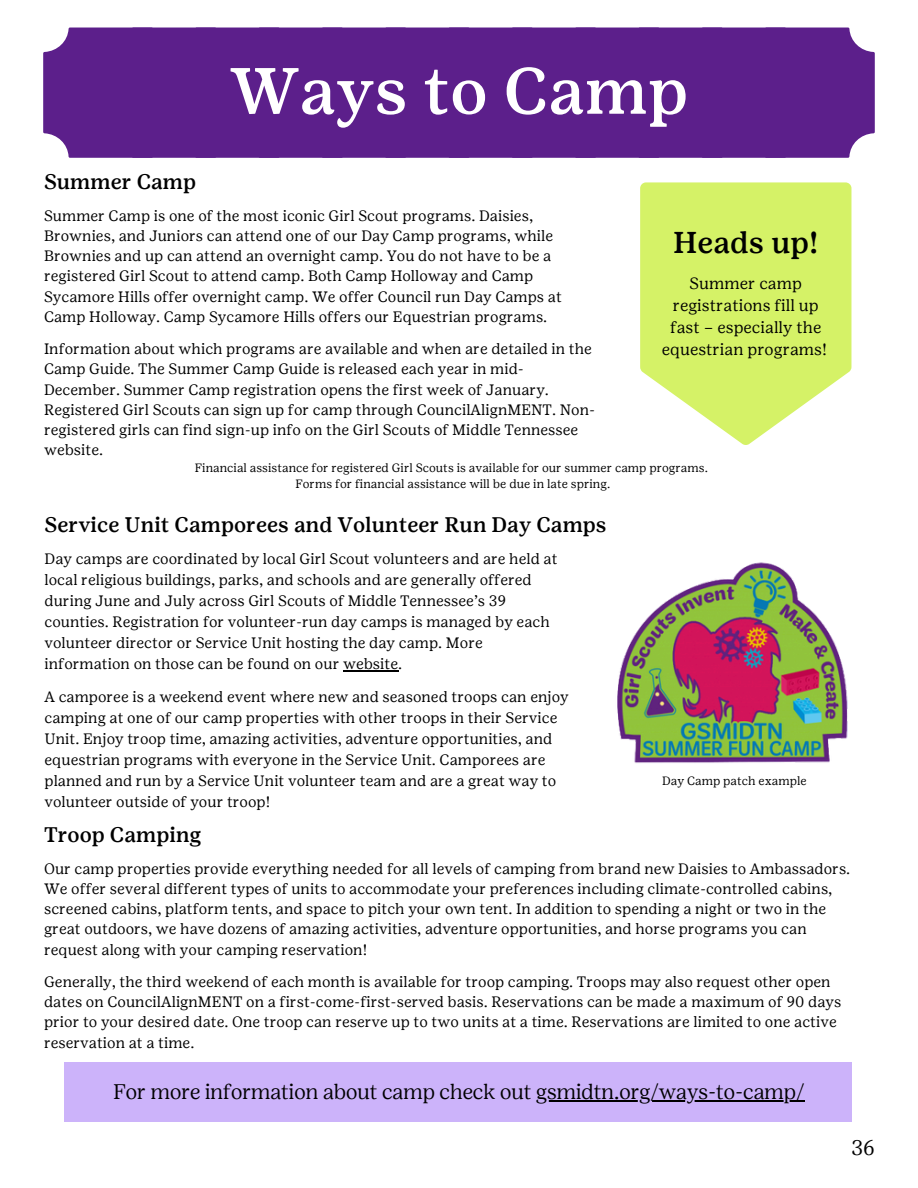
<style>
.page{position:relative;width:918px;height:1188px;background:#fff}
.page>*{position:absolute;margin:0;border:0;box-sizing:border-box;transform-origin:0 0}
.t1{font:500 65.25px "Girl Scout Text";color:#fff}
.t2{font:500 30px "Girl Scout Text";color:#000}
.t3{font:500 21px "Girl Scout Text";color:#000}
.t4{font:300 21px "Girl Scout Display";color:#000}
.t5{font:16.2px/21.9px "Girl Scout Text";color:#000;text-align:center}
.t6{font:15px/20.2px "Girl Scout Text";color:#000}
.t7{font:12px "Girl Scout Text";color:#000}
</style>
<div class="page">
<div style="left:43px;top:28px;width:832px;height:130px;background:#5c1f8b"></div>
<img style="left:617px;top:562px;width:231px;height:201px">
<svg style="left:640px;top:182px;width:211px;height:263px;background:#daf37c"></svg>
<div style="left:64px;top:1063px;width:788px;height:59px;background:#ccb3fa"></div>
<hr style="left:536px;top:1100px;width:269px;height:1px;background:#000">
<hr style="left:343px;top:671px;width:55px;height:1px;background:#000">
<p class="t3" style="left:44px;top:169px;width:154px">Summer Camp</p>
<p class="t1" style="left:230px;top:52px;width:460px">Ways to Camp</p>
<h2 class="t6" style="left:44px;top:205px;width:519px">Summer Camp is one of the most iconic Girl Scout programs. Daisies, Brownies, and Juniors can attend one of our Day Camp programs, while Brownies and up can attend an overnight camp. You do not have to be a registered Girl Scout to attend camp. Both Camp Holloway and Camp Sycamore Hills offer overnight camp. We offer Council run Day Camps at Camp Holloway. Camp Sycamore Hills offers our Equestrian programs.</h2>
<h5 class="t6" style="left:44px;top:339px;width:553px">Information about which programs are available and when are detailed in the Camp Guide. The Summer Camp Guide is released each year in mid-December. Summer Camp registration opens the first week of January.<br>Registered Girl Scouts can sign up for camp through CouncilAlignMENT. Non&shy;registered girls can find sign-up info on the Girl Scouts of Middle Tennessee website.</h5>
<p class="t2" style="left:673px;top:225px;width:147px">Heads up!</p>
<p class="t5" style="left:662px;top:273px;width:167px">Summer camp registrations fill up fast – especially the equestrian programs!</p>
<h1 class="t7" style="left:195px;top:461px;width:515px">Financial assistance for registered Girl Scouts is available for our summer camp programs.</h1>
<h3 class="t7" style="left:295px;top:477px;width:316px">Forms for financial assistance will be due in late spring.</h3>
<p class="t3" style="left:45px;top:512px;width:564px">Service Unit Camporees and Volunteer Run Day Camps</p>
<p class="t6" style="left:45px;top:548px;width:515px;line-height:21px">Day camps are coordinated by local Girl Scout volunteers and are held at local religious buildings, parks, and schools and are generally offered during June and July across Girl Scouts of Middle Tennessee’s 39 counties. Registration for volunteer-run day camps is managed by each volunteer director or Service Unit hosting the day camp. More information on those can be found on our website.</p>
<p class="t6" style="left:45px;top:686px;width:526px;line-height:21px">A camporee is a weekend event where new and seasoned troops can enjoy camping at one of our camp properties with other troops in their Service Unit. Enjoy troop time, amazing activities, adventure opportunities, and equestrian programs with everyone in the Service Unit. Camporees are planned and run by a Service Unit volunteer team and are a great way to volunteer outside of your troop!</p>
<p class="t7" style="left:662px;top:774px;width:146px">Day Camp patch example</p>
<h5 class="t3" style="left:44px;top:823px;width:159px">Troop Camping</h5>
<h5 class="t6" style="left:44px;top:858px;width:808px">Our camp properties provide everything needed for all levels of camping from brand new Daisies to Ambassadors.<br>We offer several different types of units to accommodate your preferences including climate-controlled cabins, screened cabins, platform tents, and space to pitch your own tent. In addition to spending a night or two in the great outdoors, we have dozens of amazing activities, adventure opportunities, and horse programs you can request along with your camping reservation!</h5>
<p class="t6" style="left:44px;top:971px;width:799px">Generally, the third weekend of each month is available for troop camping. Troops may also request other open dates on CouncilAlignMENT on a first-come-first-served basis. Reservations can be made a maximum of 90 days prior to your desired date. One troop can reserve up to two units at a time. Reservations are limited to one active reservation at a time.</p>
<p class="t4" style="left:113px;top:1079px;width:693px">For more information about camp check out gsmidtn.org/ways-to-camp/</p>
<p class="t4" style="left:851px;top:1135px;width:25px">36</p>
</div>
